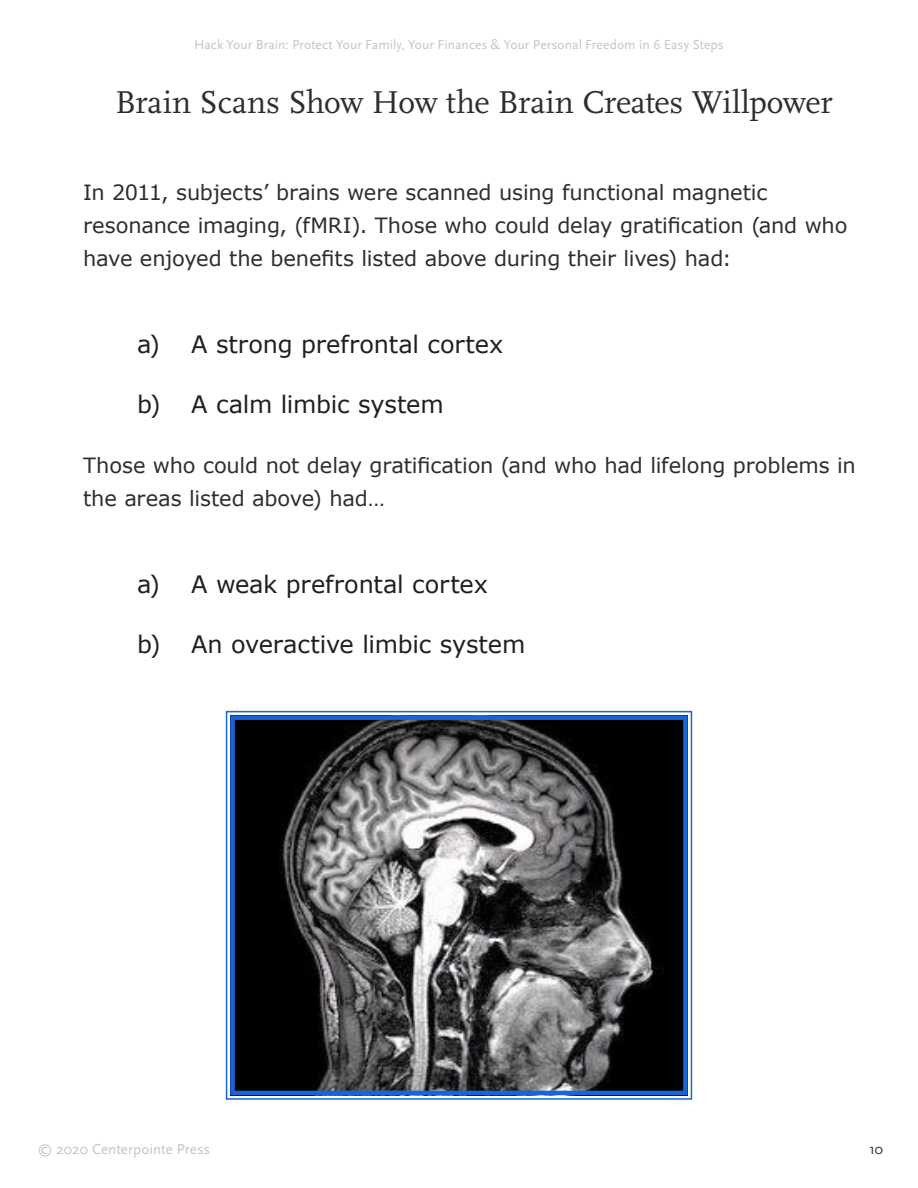
<style>
.page{position:relative;width:918px;height:1188px;background:#fff}
.page>*{position:absolute;margin:0;border:0;box-sizing:border-box;transform-origin:0 0}
.Emphasis{font:33px "Scala Pro";letter-spacing:-.01em;color:#2e2e2e}
.t1{font:24px "Verdana";letter-spacing:-.01em;color:#231f20}
.Body{font:21px/33px "Verdana";letter-spacing:-.01em;color:#2e2e2e}
.t2{font:15px "Scala Sans Pro";color:#c4c4c4}
.t3{font:15px "Scala Sans Pro";color:#2e2e2e}
.t4{font:13.5px "Scala Sans Pro";color:#c4c4c4}
</style>
<div class="page">
<svg style="left:225px;top:710px;width:468px;height:390px;background:#4f4f53"></svg>
<div style="left:230px;top:715px;width:458px;height:380px;border:4px solid #1666d9"></div>
<p class="t4" style="left:194px;top:37px;width:531px">Hack Your Brain: Protect Your Family, Your Finances &amp; Your Personal Freedom in 6 Easy Steps</p>
<p class="Emphasis" style="left:115px;top:83px;width:719px">Brain Scans Show How the Brain Creates Willpower</p>
<p class="Body" style="left:83px;top:175px;width:766px">In 2011, subjects’ brains were scanned using functional magnetic resonance imaging, (fMRI). Those who could delay gratification (and who have enjoyed the benefits listed above during their lives) had:</p>
<p class="t1" style="left:137px;top:327px;width:368px">a) A strong prefrontal cortex</p>
<p class="t1" style="left:137px;top:387px;width:308px">b) A calm limbic system</p>
<p class="Body" style="left:83px;top:448px;width:774px">Those who could not delay gratification (and who had lifelong problems in the areas listed above) had…</p>
<p class="t1" style="left:137px;top:567px;width:352px">a) A weak prefrontal cortex</p>
<p class="t1" style="left:137px;top:627px;width:390px">b) An overactive limbic system</p>
<p class="t2" style="left:38px;top:1140px;width:174px">© 2020 Centerpointe Press</p>
<p class="t3" style="left:869px;top:1140px;width:16px">10</p>
</div>
